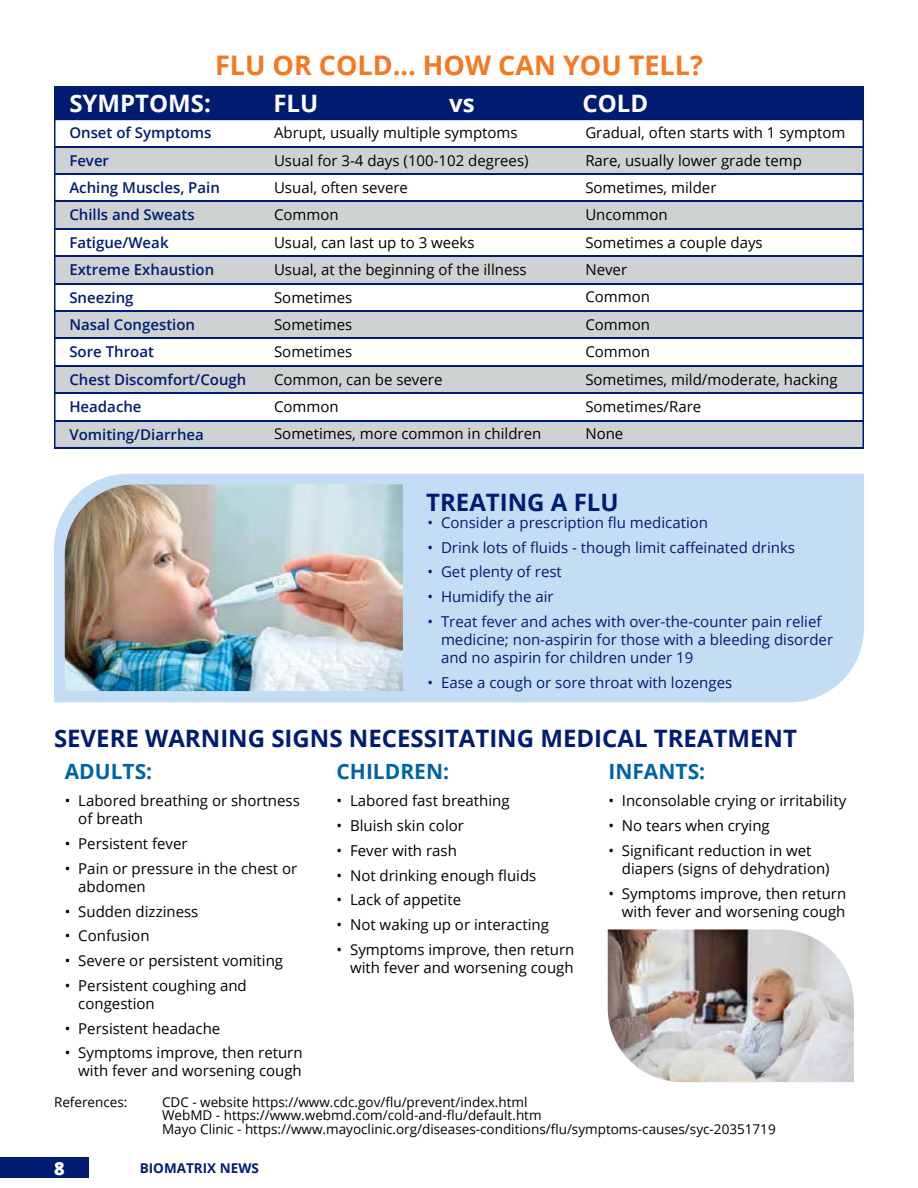
<style>
.page{position:relative;width:918px;height:1188px;background:#fff}
.page>*{position:absolute;margin:0;border:0;box-sizing:border-box;transform-origin:0 0}
.t1{font:700 27px "Open Sans";color:#f47920}
.t2{font:700 24px "Open Sans";color:#001c71}
.t3{font:700 24px "Open Sans";color:#fff}
.t4{font:700 21px "Open Sans";color:#0063a6}
.t5{font:800 18px "Open Sans";color:#fff}
.t6{font:15px/27.5px "Open Sans";color:#000}
.t7{font:15px/18px "Open Sans";color:#001c71}
.t8{font:600 15px/27.5px "Open Sans";color:#001c71}
.t9{font:13.5px/13.5px "Open Sans";color:#000}
.t10{font:700 13.5px "Open Sans";color:#001c71}
</style>
<div class="page">
<div style="left:0;top:1158px;width:89px;height:20px;background:#001c71"></div>
<div style="left:54px;top:87px;width:810px;height:33px;background:#001c71"></div>
<div style="left:54px;top:147px;width:810px;height:27px;background:#cfd2d3"></div>
<div style="left:54px;top:311px;width:810px;height:27px;background:#cfd2d3"></div>
<div style="left:54px;top:421px;width:810px;height:27px;background:#cfd2d3"></div>
<div style="left:54px;top:366px;width:810px;height:27px;background:#cfd2d3"></div>
<div style="left:54px;top:257px;width:810px;height:27px;background:#cfd2d3"></div>
<div style="left:54px;top:202px;width:810px;height:27px;background:#cfd2d3"></div>
<hr style="left:54px;top:146px;width:810px;height:1px;background:#001c71">
<hr style="left:54px;top:173px;width:810px;height:2px;background:#001c71">
<hr style="left:54px;top:228px;width:810px;height:1px;background:#001c71">
<hr style="left:54px;top:201px;width:810px;height:1px;background:#001c71">
<hr style="left:54px;top:256px;width:810px;height:1px;background:#001c71">
<hr style="left:54px;top:310px;width:810px;height:1px;background:#001c71">
<hr style="left:54px;top:283px;width:810px;height:1px;background:#001c71">
<hr style="left:54px;top:338px;width:810px;height:1px;background:#001c71">
<hr style="left:54px;top:393px;width:810px;height:1px;background:#001c71">
<hr style="left:54px;top:365px;width:810px;height:1px;background:#001c71">
<hr style="left:54px;top:420px;width:810px;height:1px;background:#001c71">
<div style="left:54px;top:474px;width:810px;height:228px;background:#c3ddf4"></div>
<img style="left:65px;top:484px;width:338px;height:207px">
<div style="left:54px;top:119px;width:810px;height:329px;border:2px solid #001c71"></div>
<img style="left:608px;top:929px;width:246px;height:153px">
<h1 class="t1" style="left:215px;top:46px;width:489px">FLU OR COLD… HOW CAN YOU TELL?</h1>
<h2 class="t3" style="left:69px;top:86px;width:143px">SYMPTOMS:</h2>
<h2 class="t3" style="left:273px;top:86px;width:46px">FLU</h2>
<h2 class="t3" style="left:449px;top:86px;width:27px">vs</h2>
<h2 class="t3" style="left:582px;top:86px;width:67px">COLD</h2>
<p class="t8" style="left:69px;top:119px;width:179px">Onset of Symptoms<br>Fever<br>Aching Muscles, Pain<br>Chills and Sweats<br>Fatigue/Weak<br>Extreme Exhaustion<br>Sneezing<br>Nasal Congestion<br>Sore Throat<br>Chest Discomfort/Cough<br>Headache<br>Vomiting/Diarrhea</p>
<p class="t6" style="left:274px;top:119px;width:269px">Abrupt, usually multiple symptoms<br>Usual for 3-4 days (100-102 degrees)<br>Usual, often severe<br>Common<br>Usual, can last up to 3 weeks<br>Usual, at the beginning of the illness<br>Sometimes<br>Sometimes<br>Sometimes<br>Common, can be severe<br>Common<br>Sometimes, more common in children</p>
<p class="t6" style="left:585px;top:119px;width:262px">Gradual, often starts with 1 symptom<br>Rare, usually lower grade temp<br>Sometimes, milder<br>Uncommon<br>Sometimes a couple days<br>Never<br>Common<br>Common<br>Common<br>Sometimes, mild/moderate, hacking<br>Sometimes/Rare<br>None</p>
<h2 class="t2" style="left:426px;top:486px;width:194px">TREATING A FLU</h2>
<p class="t7" style="left:428px;top:513px;width:282px">• Consider a prescription flu medication</p>
<p class="t7" style="left:428px;top:538px;width:369px">• Drink lots of fluids - though limit caffeinated drinks</p>
<p class="t7" style="left:428px;top:562px;width:136px">• Get plenty of rest</p>
<p class="t7" style="left:428px;top:587px;width:128px">• Humidify the air</p>
<p class="t7" style="left:441px;top:612px;width:394px;text-indent:-14px">• Treat fever and aches with over-the-counter pain relief medicine; non-aspirin for those with a bleeding disorder and no aspirin for children under 19</p>
<p class="t7" style="left:428px;top:673px;width:306px">• Ease a cough or sore throat with lozenges</p>
<h2 class="t2" style="left:54px;top:722px;width:744px">SEVERE WARNING SIGNS NECESSITATING MEDICAL TREATMENT</h2>
<h3 class="t4" style="left:65px;top:757px;width:89px">ADULTS:</h3>
<p class="t6" style="left:78px;top:792px;width:223px;line-height:18px;text-indent:-14px">• Labored breathing or shortness of breath</p>
<p class="t6" style="left:65px;top:830px;width:124px">• Persistent fever</p>
<p class="t6" style="left:78px;top:859px;width:221px;line-height:18px;text-indent:-14px">• Pain or pressure in the chest or abdomen</p>
<p class="t6" style="left:65px;top:897px;width:135px">• Sudden dizziness</p>
<p class="t6" style="left:65px;top:922px;width:86px">• Confusion</p>
<p class="t6" style="left:65px;top:947px;width:220px">• Severe or persistent vomiting</p>
<p class="t6" style="left:78px;top:976px;width:170px;line-height:18px;text-indent:-14px">• Persistent coughing and congestion</p>
<p class="t6" style="left:65px;top:1014px;width:157px">• Persistent headache</p>
<p class="t6" style="left:65px;top:1044px;width:239px;line-height:18px;text-align:right">• Symptoms improve, then return with fever and worsening cough</p>
<h3 class="t4" style="left:337px;top:757px;width:114px">CHILDREN:</h3>
<p class="t6" style="left:337px;top:787px;width:175px">• Labored fast breathing</p>
<p class="t6" style="left:337px;top:812px;width:129px">• Bluish skin color</p>
<p class="t6" style="left:337px;top:836px;width:122px">• Fever with rash</p>
<p class="t6" style="left:337px;top:861px;width:201px">• Not drinking enough fluids</p>
<p class="t6" style="left:337px;top:886px;width:126px">• Lack of appetite</p>
<p class="t6" style="left:337px;top:911px;width:214px">• Not waking up or interacting</p>
<p class="t6" style="left:337px;top:940px;width:239px;line-height:18px;text-align:right">• Symptoms improve, then return with fever and worsening cough</p>
<h3 class="t4" style="left:608px;top:757px;width:98px">INFANTS:</h3>
<p class="t6" style="left:608px;top:787px;width:239px">• Inconsolable crying or irritability</p>
<p class="t6" style="left:608px;top:812px;width:163px">• No tears when crying</p>
<p class="t6" style="left:622px;top:841px;width:209px;line-height:18px;text-indent:-14px">• Significant reduction in wet diapers (signs of dehydration)</p>
<p class="t6" style="left:608px;top:884px;width:239px;line-height:18px;text-align:right">• Symptoms improve, then return with fever and worsening cough</p>
<p class="t9" style="left:54px;top:1095px;width:75px">References:</p>
<p class="t9" style="left:162px;top:1095px;width:615px">CDC - website https://www.cdc.gov/flu/prevent/index.html<br>WebMD - https://www.webmd.com/cold-and-flu/default.htm<br>Mayo Clinic - https://www.mayoclinic.org/diseases-conditions/flu/symptoms-causes/syc-20351719</p>
<p class="t5" style="left:54px;top:1154px;width:12px">8</p>
<p class="t10" style="left:140px;top:1158px;width:121px">BIOMATRIX NEWS</p>
</div>
